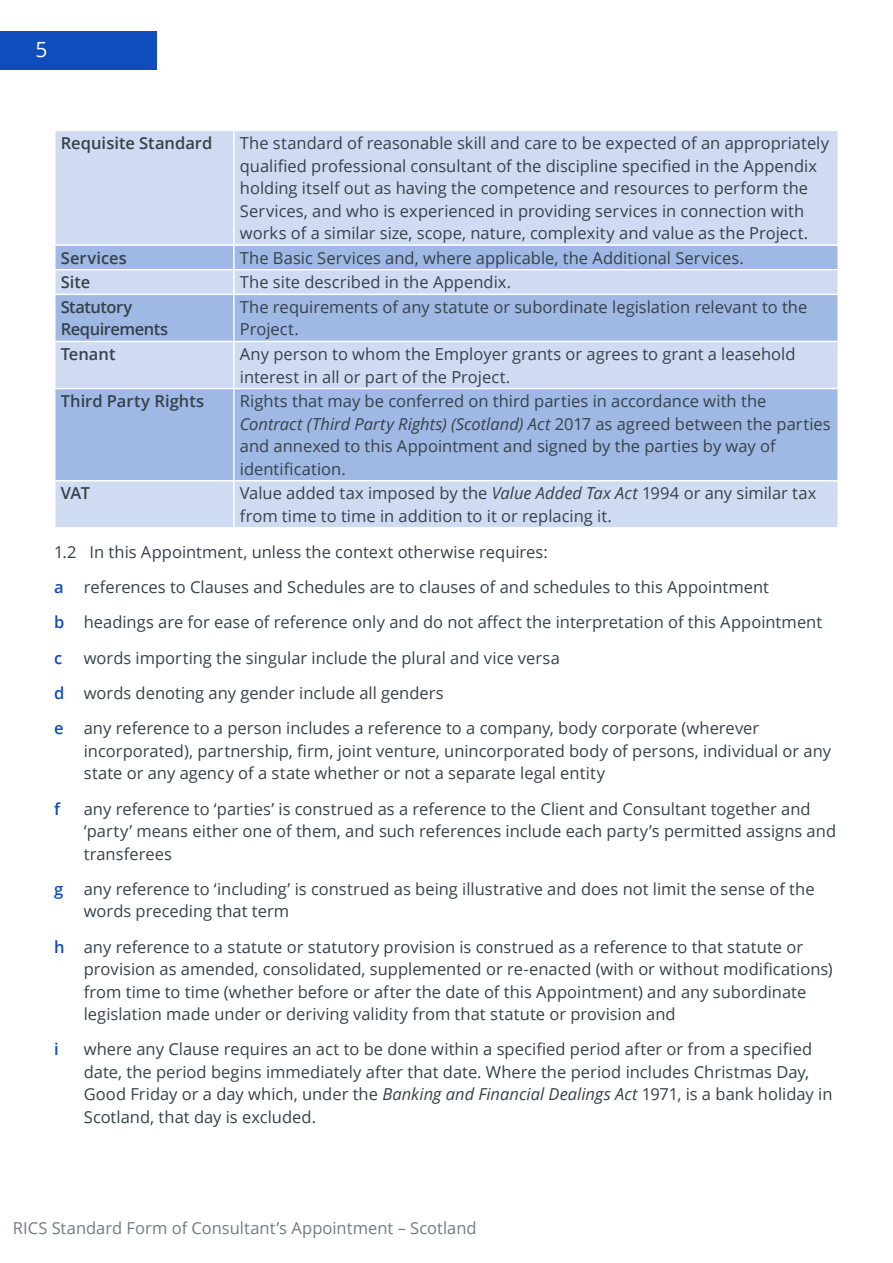
<style>
.page{position:relative;width:893px;height:1263px;background:#fff}
.page>*{position:absolute;margin:0;border:0;box-sizing:border-box;transform-origin:0 0}
.t1{font:21px "Open Sans";color:#fff}
.t2{font:16.5px/22.5px "Open Sans";color:#36424a}
.t3{font:600 16.5px "Open Sans";color:#36424a}
.t4{font:16.5px "Open Sans";color:#727b80}
.t5{font:600 16.5px/22.5px "Open Sans";letter-spacing:-.03em;color:#36424a}
.t6{font:600 16.5px "Open Sans";color:#0f4dbc}
.s1{font-style:italic}
.s2{font-weight:600;color:#0f4dbc}
</style>
<div class="page">
<div style="left:0;top:31px;width:157px;height:39px;background:#0f4dbc"></div>
<div style="left:56px;top:131px;width:781px;height:396px;background:#cfdbf2"></div>
<svg style="left:56px;top:246px;width:781px;height:234px;background:#aec3e8"></svg>
<hr style="left:233px;top:131px;width:2px;height:113px;background:#fff">
<hr style="left:54px;top:244px;width:180px;height:2px;background:#fff">
<hr style="left:234px;top:244px;width:605px;height:2px;background:#fff">
<hr style="left:233px;top:246px;width:2px;height:23px;background:#fff">
<hr style="left:54px;top:269px;width:180px;height:1px;background:#fff">
<hr style="left:234px;top:269px;width:605px;height:1px;background:#fff">
<hr style="left:233px;top:270px;width:2px;height:24px;background:#fff">
<hr style="left:54px;top:294px;width:180px;height:1px;background:#fff">
<hr style="left:234px;top:294px;width:605px;height:1px;background:#fff">
<hr style="left:233px;top:295px;width:2px;height:46px;background:#fff">
<hr style="left:54px;top:341px;width:180px;height:1px;background:#fff">
<hr style="left:234px;top:341px;width:605px;height:1px;background:#fff">
<hr style="left:233px;top:342px;width:2px;height:46px;background:#fff">
<hr style="left:54px;top:388px;width:180px;height:1px;background:#fff">
<hr style="left:234px;top:388px;width:605px;height:1px;background:#fff">
<hr style="left:233px;top:389px;width:2px;height:91px;background:#fff">
<hr style="left:54px;top:480px;width:180px;height:1px;background:#fff">
<hr style="left:234px;top:480px;width:605px;height:1px;background:#fff">
<hr style="left:233px;top:481px;width:2px;height:46px;background:#fff">
<p class="t1" style="left:35px;top:35px;width:14px">5</p>
<p class="t3" style="left:61px;top:132px;width:153px">Requisite Standard</p>
<p class="t2" style="left:240px;top:131px;width:591px">The standard of reasonable skill and care to be expected of an appropriately qualified professional consultant of the discipline specified in the Appendix holding itself out as having the competence and resources to perform the Services, and who is experienced in providing services in connection with works of a similar size, scope, nature, complexity and value as the Project.</p>
<p class="t3" style="left:61px;top:246px;width:68px">Services</p>
<p class="t2" style="left:240px;top:246px;width:505px">The Basic Services and, where applicable, the Additional Services.</p>
<p class="t3" style="left:61px;top:271px;width:31px">Site</p>
<p class="t2" style="left:240px;top:271px;width:273px">The site described in the Appendix.</p>
<p class="t5" style="left:61px;top:295px;width:109px">Statutory<br>Requirements</p>
<p class="t2" style="left:240px;top:295px;width:569px">The requirements of any statute or subordinate legislation relevant to the<br>Project.</p>
<p class="t3" style="left:61px;top:343px;width:56px">Tenant</p>
<p class="t2" style="left:240px;top:342px;width:557px">Any person to whom the Employer grants or agrees to grant a leasehold interest in all or part of the Project.</p>
<p class="t3" style="left:61px;top:390px;width:145px">Third Party Rights</p>
<p class="t2" style="left:240px;top:390px;width:592px">Rights that may be conferred on third parties in accordance with the <span class="s1">Contract (Third Party Rights) (Scotland) Act</span> 2017 as agreed between the parties and annexed to this Appointment and signed by the parties by way of identification.</p>
<p class="t3" style="left:61px;top:482px;width:31px">VAT</p>
<p class="t2" style="left:240px;top:482px;width:578px">Value added tax imposed by the <span class="s1">Value Added Tax Act</span> 1994 or any similar tax from time to time in addition to it or replacing it.</p>
<p class="t2" style="left:54px;top:534px;width:770px;line-height:35.2px">1.2 In this Appointment, unless the context otherwise requires:<br><span class="s2">a</span> references to Clauses and Schedules are to clauses of and schedules to this Appointment<br><span class="s2">b</span> headings are for ease of reference only and do not affect the interpretation of this Appointment <span class="s2">c</span></p>
<p class="t2" style="left:54px;top:640px;width:707px;line-height:35.2px;text-indent:30px">words importing the singular include the plural and vice versa<br><span class="s2">d</span> words denoting any gender include all genders<br><span class="s2">e</span> any reference to a person includes a reference to a company, body corporate (wherever</p>
<p class="t2" style="left:84px;top:739px;width:749px">incorporated), partnership, firm, joint venture, unincorporated body of persons, individual or any state or any agency of a state whether or not a separate legal entity</p>
<p class="t6" style="left:54px;top:797px;width:7px">f</p>
<p class="t2" style="left:84px;top:797px;width:754px">any reference to ‘parties’ is construed as a reference to the Client and Consultant together and ‘party’ means either one of them, and such references include each party’s permitted assigns and transferees</p>
<p class="t2" style="left:84px;top:877px;width:732px;text-indent:-30px"><span class="s2">g</span> any reference to ‘including’ is construed as being illustrative and does not limit the sense of the words preceding that term</p>
<p class="t2" style="left:84px;top:935px;width:750px;text-indent:-30px"><span class="s2">h</span> any reference to a statute or statutory provision is construed as a reference to that statute or provision as amended, consolidated, supplemented or re-enacted (with or without modifications) from time to time (whether before or after the date of this Appointment) and any subordinate legislation made under or deriving validity from that statute or provision and</p>
<p class="t6" style="left:54px;top:1038px;width:6px">i</p>
<p class="t2" style="left:84px;top:1038px;width:750px">where any Clause requires an act to be done within a specified period after or from a specified date, the period begins immediately after that date. Where the period includes Christmas Day, Good Friday or a day which, under the <span class="s1">Banking and Financial Dealings Act</span> 1971, is a bank holiday in Scotland, that day is excluded.</p>
<p class="t4" style="left:13px;top:1217px;width:465px">RICS Standard Form of Consultant’s Appointment – Scotland</p>
</div>
